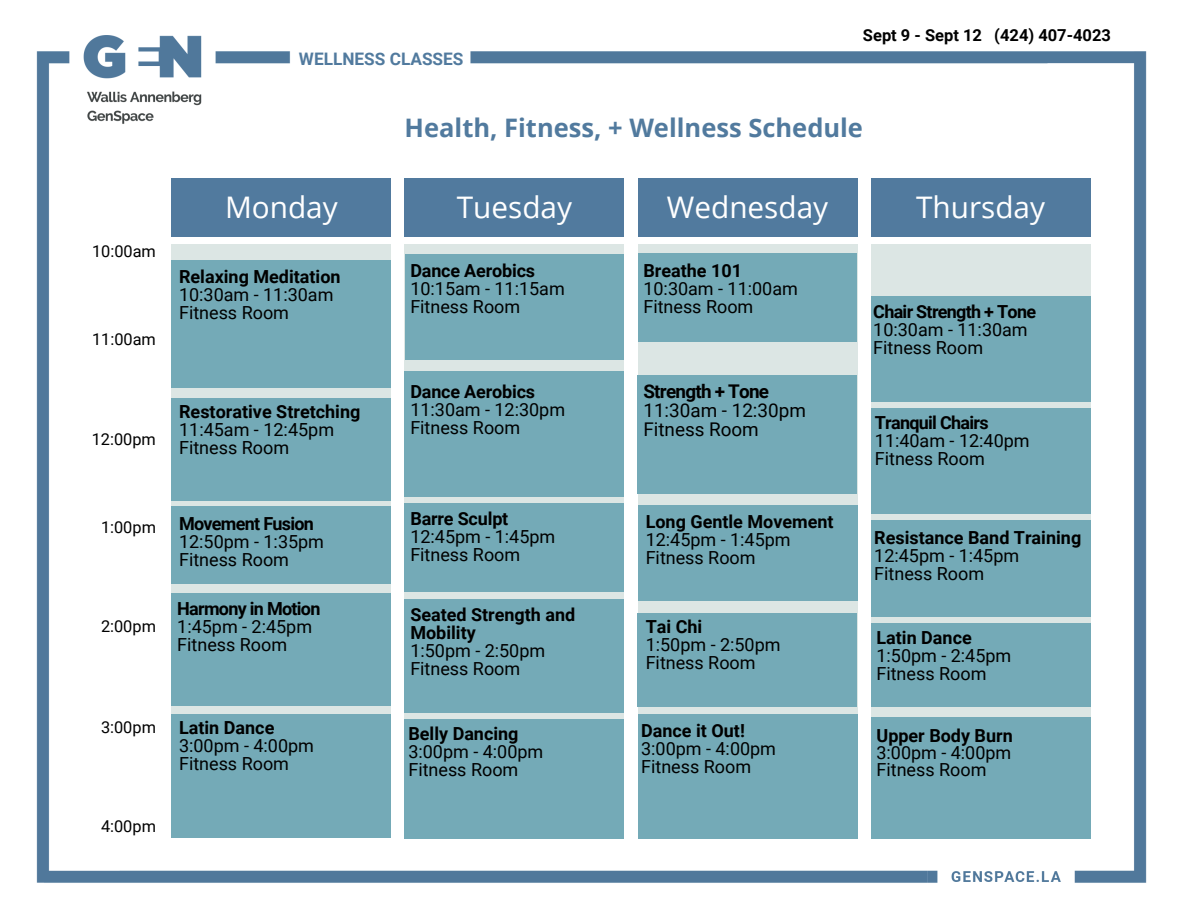
<style>
.page{position:relative;width:1188px;height:918px;background:#fff}
.page>*{position:absolute;margin:0;border:0;box-sizing:border-box;transform-origin:0 0}
.t1{font:29.7px "Open Sans";color:#fff}
.t2{font:700 25.5px "Open Sans";color:#517a9e}
.t3{font:18.9px/18.9px "Roboto";color:#000}
.t4{font:18px/18px "Roboto";color:#000}
.t5{font:700 18px/18px "Roboto";color:#000}
.t6{font:700 18px/18px "Roboto";letter-spacing:-.04em;color:#000}
.t7{font:700 17.25px "Roboto";color:#517a9e}
.t8{font:700 16.5px "Roboto";color:#000}
.t9{font:16.35px "Roboto";color:#000}
.s1{font-weight:700}
.s2{font-weight:400}
</style>
<div class="page">
<img style="left:36px;top:35px;width:1111px;height:848px">
<div style="left:172px;top:178px;width:219px;height:59px;background:#517a9e"></div>
<div style="left:405px;top:178px;width:219px;height:59px;background:#517a9e"></div>
<div style="left:638px;top:178px;width:219px;height:59px;background:#517a9e"></div>
<div style="left:871px;top:178px;width:219px;height:59px;background:#517a9e"></div>
<div style="left:299px;top:50px;width:158px;height:20px;background:#fff"></div>
<div style="left:172px;top:245px;width:219px;height:585px;background:#dce6e4"></div>
<div style="left:172px;top:260px;width:219px;height:128px;background:#74aab7"></div>
<div style="left:172px;top:398px;width:219px;height:102px;background:#74aab7"></div>
<div style="left:172px;top:714px;width:219px;height:124px;background:#74aab7"></div>
<div style="left:172px;top:506px;width:219px;height:78px;background:#74aab7"></div>
<div style="left:172px;top:593px;width:219px;height:112px;background:#74aab7"></div>
<div style="left:405px;top:244px;width:219px;height:595px;background:#dce6e4"></div>
<div style="left:405px;top:372px;width:219px;height:125px;background:#74aab7"></div>
<div style="left:405px;top:255px;width:219px;height:105px;background:#74aab7"></div>
<div style="left:405px;top:503px;width:219px;height:89px;background:#74aab7"></div>
<div style="left:405px;top:719px;width:219px;height:120px;background:#74aab7"></div>
<div style="left:405px;top:599px;width:219px;height:113px;background:#74aab7"></div>
<div style="left:871px;top:244px;width:220px;height:592px;background:#dce6e4"></div>
<div style="left:871px;top:624px;width:219px;height:83px;background:#74aab7"></div>
<div style="left:871px;top:297px;width:220px;height:105px;background:#74aab7"></div>
<div style="left:871px;top:521px;width:219px;height:96px;background:#74aab7"></div>
<div style="left:871px;top:718px;width:219px;height:121px;background:#74aab7"></div>
<div style="left:871px;top:408px;width:219px;height:106px;background:#74aab7"></div>
<div style="left:638px;top:244px;width:219px;height:586px;background:#dce6e4"></div>
<div style="left:638px;top:505px;width:219px;height:95px;background:#74aab7"></div>
<div style="left:638px;top:614px;width:219px;height:93px;background:#74aab7"></div>
<div style="left:638px;top:375px;width:219px;height:119px;background:#74aab7"></div>
<div style="left:638px;top:715px;width:219px;height:124px;background:#74aab7"></div>
<div style="left:638px;top:253px;width:219px;height:89px;background:#74aab7"></div>
<p class="t9" style="left:92px;top:241px;width:65px">10:00am</p>
<p class="t9" style="left:92px;top:330px;width:65px">11:00am</p>
<p class="t9" style="left:92px;top:429px;width:66px">12:00pm</p>
<p class="t9" style="left:101px;top:518px;width:56px">1:00pm</p>
<p class="t9" style="left:101px;top:617px;width:56px">2:00pm</p>
<p class="t9" style="left:101px;top:717px;width:56px">3:00pm</p>
<p class="t9" style="left:101px;top:817px;width:56px">4:00pm</p>
<h4 class="t7" style="left:299px;top:49px;width:166px">WELLNESS CLASSES</h4>
<h4 class="t8" style="left:863px;top:26px;width:250px">Sept 9 - Sept 12 (424) 407-4023</h4>
<h4 class="t2" style="left:405px;top:110px;width:460px">Health, Fitness, + Wellness Schedule</h4>
<h3 class="t1" style="left:225px;top:186px;width:114px">Monday</h3>
<h5 class="t1" style="left:457px;top:186px;width:117px">Tuesday</h5>
<h2 class="t1" style="left:667px;top:186px;width:163px">Wednesday</h2>
<h1 class="t1" style="left:916px;top:186px;width:130px">Thursday</h1>
<h4 class="t4" style="left:179px;top:268px;width:163px"><span class="s1">Relaxing Meditation<br></span>10:30am - 11:30am<br>Fitness Room</h4>
<h4 class="t4" style="left:179px;top:403px;width:183px"><span class="s1">Restorative Stretching<br></span>11:45am - 12:45pm<br>Fitness Room</h4>
<h1 class="t4" style="left:179px;top:515px;width:146px"><span class="s1">Movement Fusion<br></span>12:50pm - 1:35pm<br>Fitness Room</h1>
<h4 class="t6" style="left:177px;top:599px;width:145px">Harmony in Motion<br><span class="s2">1:45pm - 2:45pm</span></h4>
<h4 class="t4" style="left:177px;top:635px;width:111px">Fitness Room</h4>
<h4 class="t4" style="left:179px;top:719px;width:136px"><span class="s1">Latin Dance<br></span>3:00pm - 4:00pm<br>Fitness Room</h4>
<h1 class="t4" style="left:410px;top:262px;width:156px"><span class="s1">Dance Aerobics<br></span>10:15am - 11:15am<br>Fitness Room</h1>
<h4 class="t4" style="left:410px;top:383px;width:156px"><span class="s1">Dance Aerobics<br></span>11:30am - 12:30pm<br>Fitness Room</h4>
<h4 class="t4" style="left:410px;top:510px;width:147px"><span class="s1">Barre Sculpt<br></span>12:45pm - 1:45pm<br>Fitness Room</h4>
<h4 class="t5" style="left:410px;top:606px;width:167px">Seated Strength and<br>Mobility<br><span class="s2">1:50pm - 2:50pm<br>Fitness Room</span></h4>
<h4 class="t4" style="left:408px;top:725px;width:136px"><span class="s1">Belly Dancing<br></span>3:00pm - 4:00pm<br>Fitness Room</h4>
<p class="t5" style="left:643px;top:262px;width:100px">Breathe 101</p>
<p class="t4" style="left:643px;top:280px;width:156px">10:30am - 11:00am<br>Fitness Room</p>
<h4 class="t3" style="left:643px;top:382px;width:164px"><span class="s1">Strength + Tone<br></span>11:30am - 12:30pm<br>Fitness Room</h4>
<h4 class="t4" style="left:646px;top:513px;width:189px"><span class="s1">Long Gentle Movement<br></span>12:45pm - 1:45pm<br>Fitness Room</h4>
<h4 class="t4" style="left:646px;top:618px;width:136px"><span class="s1">Tai Chi<br></span>1:50pm - 2:50pm<br>Fitness Room</h4>
<h4 class="t4" style="left:641px;top:722px;width:136px"><span class="s1">Dance it Out!<br></span>3:00pm - 4:00pm<br>Fitness Room</h4>
<h4 class="t4" style="left:873px;top:303px;width:164px"><span class="s1">Chair Strength + Tone<br></span>10:30am - 11:30am<br>Fitness Room</h4>
<h4 class="t4" style="left:875px;top:414px;width:156px"><span class="s1">Tranquil Chairs<br></span>11:40am - 12:40pm<br>Fitness Room</h4>
<h4 class="t4" style="left:874px;top:529px;width:208px"><span class="s1">Resistance Band Training<br></span>12:45pm - 1:45pm<br>Fitness Room</h4>
<h4 class="t4" style="left:877px;top:628px;width:136px"><span class="s1">Latin Dance<br></span>1:50pm - 2:45pm<br>Fitness Room</h4>
<h1 class="t4" style="left:877px;top:728px;width:138px;line-height:16.8px;text-align:justify"><span class="s1">Upper Body Burn </span>3:00pm - 4:00pm Fitness Room</h1>
</div>
